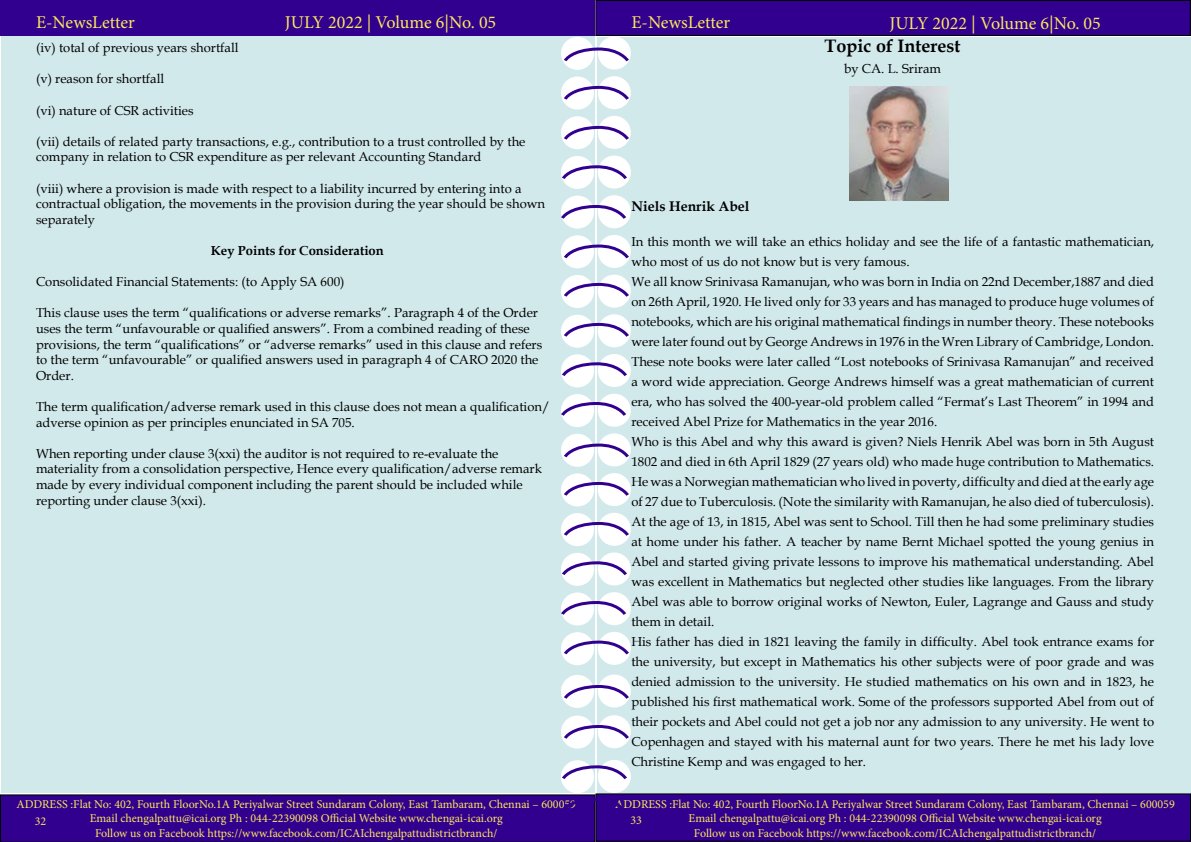
<style>
.page{position:relative;width:1191px;height:842px;background:#fff}
.page>*{position:absolute;margin:0;border:0;box-sizing:border-box;transform-origin:0 0}
.t1{font:18px "Minion Pro";color:#fce85d}
.t2{font:700 18px "Book Antiqua";color:#000}
.t3{font:700 14px "Book Antiqua";color:#000}
.t4{font:13px/20px "Book Antiqua";color:#000}
.t5{font:700 13px "Book Antiqua";color:#000}
.t6{font:12px/14.4px "Minion Pro";color:#fce85d;text-align:center}
</style>
<div class="page">
<div style="left:1px;top:36px;width:593px;height:757px;background:#d2e9ec"></div>
<div style="left:597px;top:37px;width:593px;height:757px;background:#d2e9ec"></div>
<div style="left:0;top:0;width:595px;height:36px;background:#32008f"></div>
<div style="left:596px;top:0;width:594px;height:36px;background:#32008f"></div>
<div style="left:595px;top:0;width:595px;height:36px;border:1px solid #000"></div>
<div style="left:596px;top:794px;width:594px;height:47px;background:#32008f"></div>
<div style="left:595px;top:793px;width:596px;height:49px;border:1px solid #000"></div>
<div style="left:598px;top:36px;width:33px;height:34px;background:#fff;border-radius:50%"></div>
<div style="left:561px;top:37px;width:33px;height:33px;background:#fff;border-radius:50%"></div>
<div style="left:598px;top:76px;width:33px;height:33px;background:#fff;border-radius:50%"></div>
<div style="left:561px;top:77px;width:33px;height:33px;background:#fff;border-radius:50%"></div>
<div style="left:598px;top:116px;width:33px;height:33px;background:#fff;border-radius:50%"></div>
<div style="left:561px;top:116px;width:33px;height:33px;background:#fff;border-radius:50%"></div>
<div style="left:598px;top:156px;width:33px;height:33px;background:#fff;border-radius:50%"></div>
<div style="left:561px;top:156px;width:33px;height:33px;background:#fff;border-radius:50%"></div>
<div style="left:598px;top:195px;width:33px;height:33px;background:#fff;border-radius:50%"></div>
<div style="left:561px;top:196px;width:33px;height:33px;background:#fff;border-radius:50%"></div>
<div style="left:598px;top:235px;width:33px;height:33px;background:#fff;border-radius:50%"></div>
<div style="left:561px;top:235px;width:33px;height:33px;background:#fff;border-radius:50%"></div>
<div style="left:598px;top:275px;width:33px;height:33px;background:#fff;border-radius:50%"></div>
<div style="left:561px;top:275px;width:33px;height:33px;background:#fff;border-radius:50%"></div>
<div style="left:598px;top:314px;width:33px;height:33px;background:#fff;border-radius:50%"></div>
<div style="left:561px;top:315px;width:33px;height:33px;background:#fff;border-radius:50%"></div>
<div style="left:598px;top:354px;width:33px;height:33px;background:#fff;border-radius:50%"></div>
<div style="left:561px;top:354px;width:33px;height:33px;background:#fff;border-radius:50%"></div>
<div style="left:598px;top:394px;width:33px;height:33px;background:#fff;border-radius:50%"></div>
<div style="left:561px;top:394px;width:33px;height:33px;background:#fff;border-radius:50%"></div>
<div style="left:598px;top:433px;width:33px;height:33px;background:#fff;border-radius:50%"></div>
<div style="left:561px;top:434px;width:33px;height:33px;background:#fff;border-radius:50%"></div>
<div style="left:598px;top:473px;width:33px;height:33px;background:#fff;border-radius:50%"></div>
<div style="left:561px;top:473px;width:33px;height:33px;background:#fff;border-radius:50%"></div>
<div style="left:598px;top:513px;width:33px;height:33px;background:#fff;border-radius:50%"></div>
<div style="left:561px;top:513px;width:33px;height:33px;background:#fff;border-radius:50%"></div>
<div style="left:598px;top:552px;width:33px;height:33px;background:#fff;border-radius:50%"></div>
<div style="left:561px;top:553px;width:33px;height:33px;background:#fff;border-radius:50%"></div>
<div style="left:598px;top:592px;width:33px;height:33px;background:#fff;border-radius:50%"></div>
<div style="left:561px;top:592px;width:33px;height:33px;background:#fff;border-radius:50%"></div>
<div style="left:598px;top:632px;width:33px;height:33px;background:#fff;border-radius:50%"></div>
<div style="left:561px;top:632px;width:33px;height:33px;background:#fff;border-radius:50%"></div>
<div style="left:598px;top:674px;width:33px;height:33px;background:#fff;border-radius:50%"></div>
<div style="left:561px;top:675px;width:33px;height:33px;background:#fff;border-radius:50%"></div>
<div style="left:598px;top:715px;width:33px;height:33px;background:#fff;border-radius:50%"></div>
<div style="left:561px;top:715px;width:33px;height:34px;background:#fff;border-radius:50%"></div>
<div style="left:598px;top:760px;width:33px;height:33px;background:#fff;border-radius:50%"></div>
<div style="left:561px;top:760px;width:33px;height:33px;background:#fff;border-radius:50%"></div>
<svg style="left:562px;top:45px;width:68px;height:19px"></svg>
<svg style="left:562px;top:441px;width:68px;height:19px"></svg>
<svg style="left:562px;top:242px;width:68px;height:19px"></svg>
<svg style="left:562px;top:638px;width:68px;height:19px"></svg>
<svg style="left:562px;top:84px;width:68px;height:18px"></svg>
<svg style="left:562px;top:480px;width:68px;height:18px"></svg>
<svg style="left:562px;top:281px;width:68px;height:18px"></svg>
<svg style="left:562px;top:683px;width:68px;height:18px"></svg>
<svg style="left:562px;top:124px;width:68px;height:18px"></svg>
<svg style="left:562px;top:520px;width:68px;height:18px"></svg>
<svg style="left:562px;top:321px;width:68px;height:18px"></svg>
<svg style="left:562px;top:723px;width:68px;height:18px"></svg>
<svg style="left:561px;top:163px;width:68px;height:18px"></svg>
<svg style="left:561px;top:559px;width:68px;height:18px"></svg>
<svg style="left:561px;top:360px;width:68px;height:18px"></svg>
<svg style="left:561px;top:763px;width:67px;height:18px"></svg>
<svg style="left:561px;top:203px;width:65px;height:18px"></svg>
<svg style="left:561px;top:599px;width:65px;height:18px"></svg>
<svg style="left:561px;top:400px;width:67px;height:18px"></svg>
<div style="left:0;top:794px;width:628px;height:48px;background:#32008f"></div>
<img style="left:849px;top:86px;width:99px;height:115px">
<h1 class="t1" style="left:36px;top:10px;width:100px">E-NewsLetter</h1>
<h1 class="t1" style="left:285px;top:10px;width:213px">JULY 2022 | Volume 6|No. 05</h1>
<h1 class="t1" style="left:631px;top:10px;width:100px">E-NewsLetter</h1>
<h1 class="t1" style="left:889px;top:11px;width:213px">JULY 2022 | Volume 6|No. 05</h1>
<p class="t4" style="left:36px;top:37px;width:204px">(iv) total of previous years shortfall</p>
<p class="t4" style="left:36px;top:69px;width:130px">(v) reason for shortfall</p>
<p class="t4" style="left:36px;top:100px;width:159px">(vi) nature of CSR activities</p>
<p class="t4" style="left:36px;top:133px;width:491px;line-height:15.6px">(vii) details of related party transactions, e.g., contribution to a trust controlled by the company in relation to CSR expenditure as per relevant Accounting Standard</p>
<p class="t4" style="left:36px;top:180px;width:511px;line-height:15.6px">(viii) where a provision is made with respect to a liability incurred by entering into a contractual obligation, the movements in the provision during the year should be shown separately</p>
<p class="t5" style="left:211px;top:242px;width:174px">Key Points for Consideration</p>
<p class="t4" style="left:36px;top:271px;width:310px">Consolidated Financial Statements: (to Apply SA 600)</p>
<p class="t4" style="left:36px;top:305px;width:508px;line-height:15.6px">This clause uses the term “qualifications or adverse remarks”. Paragraph 4 of the Order uses the term “unfavourable or qualified answers”. From a combined reading of these provisions, the term “qualifications” or “adverse remarks” used in this clause and refers to the term “unfavourable” or qualified answers used in paragraph 4 of CARO 2020 the Order.</p>
<p class="t4" style="left:36px;top:398px;width:515px;line-height:15.6px">The term qualification/adverse remark used in this clause does not mean a qualification/ adverse opinion as per principles enunciated in SA 705.</p>
<p class="t4" style="left:36px;top:445px;width:507px;line-height:15.6px">When reporting under clause 3(xxi) the auditor is not required to re-evaluate the materiality from a consolidation perspective, Hence every qualification/adverse remark made by every individual component including the parent should be included while reporting under clause 3(xxi).</p>
<h1 class="t2" style="left:824px;top:34px;width:137px">Topic of Interest</h1>
<p class="t4" style="left:844px;top:59px;width:98px">by CA. L. Sriram</p>
<p class="t3" style="left:631px;top:196px;width:120px">Niels Henrik Abel</p>
<p class="t4" style="left:631px;top:232px;width:524px">In this month we will take an ethics holiday and see the life of a fantastic mathematician, who most of us do not know but is very famous.<br>We all know Srinivasa Ramanujan, who was born in India on 22nd December,1887 and died on 26th April, 1920. He lived only for 33 years and has managed to produce huge volumes of notebooks, which are his original mathematical findings in number theory. These notebooks were later found out by George Andrews in 1976 in the Wren Library of Cambridge, London.<br>These note books were later called “Lost notebooks of Srinivasa Ramanujan” and received a word wide appreciation. George Andrews himself was a great mathematician of current era, who has solved the 400-year-old problem called “Fermat’s Last Theorem” in 1994 and received Abel Prize for Mathematics in the year 2016.<br>Who is this Abel and why this award is given? Niels Henrik Abel was born in 5th August 1802 and died in 6th April 1829 (27 years old) who made huge contribution to Mathematics.<br>He was a Norwegian mathematician who lived in poverty, difficulty and died at the early age of 27 due to Tuberculosis. (Note the similarity with Ramanujan, he also died of tuberculosis).<br>At the age of 13, in 1815, Abel was sent to School. Till then he had some preliminary studies at home under his father. A teacher by name Bernt Michael spotted the young genius in Abel and started giving private lessons to improve his mathematical understanding. Abel was excellent in Mathematics but neglected other studies like languages. From the library Abel was able to borrow original works of Newton, Euler, Lagrange and Gauss and study them in detail.<br>His father has died in 1821 leaving the family in difficulty. Abel took entrance exams for the university, but except in Mathematics his other subjects were of poor grade and was denied admission to the university. He studied mathematics on his own and in 1823, he published his first mathematical work. Some of the professors supported Abel from out of their pockets and Abel could not get a job nor any admission to any university. He went to Copenhagen and stayed with his maternal aunt for two years. There he met his lady love Christine Kemp and was engaged to her.</p>
<p class="t6" style="left:16px;top:797px;width:561px">ADDRESS :Flat No: 402, Fourth FloorNo.1A Periyalwar Street Sundaram Colony, East Tambaram, Chennai – 600059<br>Email chengalpattu@icai.org Ph : 044-22390098 Official Website www.chengai-icai.org<br>Follow us on Facebook https://www.facebook.com/ICAIchengalpattudistrictbranch/</p>
<p class="t6" style="left:35px;top:814px;width:13px">32</p>
<p class="t6" style="left:615px;top:797px;width:561px">ADDRESS :Flat No: 402, Fourth FloorNo.1A Periyalwar Street Sundaram Colony, East Tambaram, Chennai – 600059<br>Email chengalpattu@icai.org Ph : 044-22390098 Official Website www.chengai-icai.org<br>Follow us on Facebook https://www.facebook.com/ICAIchengalpattudistrictbranch/</p>
<p class="t6" style="left:630px;top:813px;width:13px">33</p>
</div>
